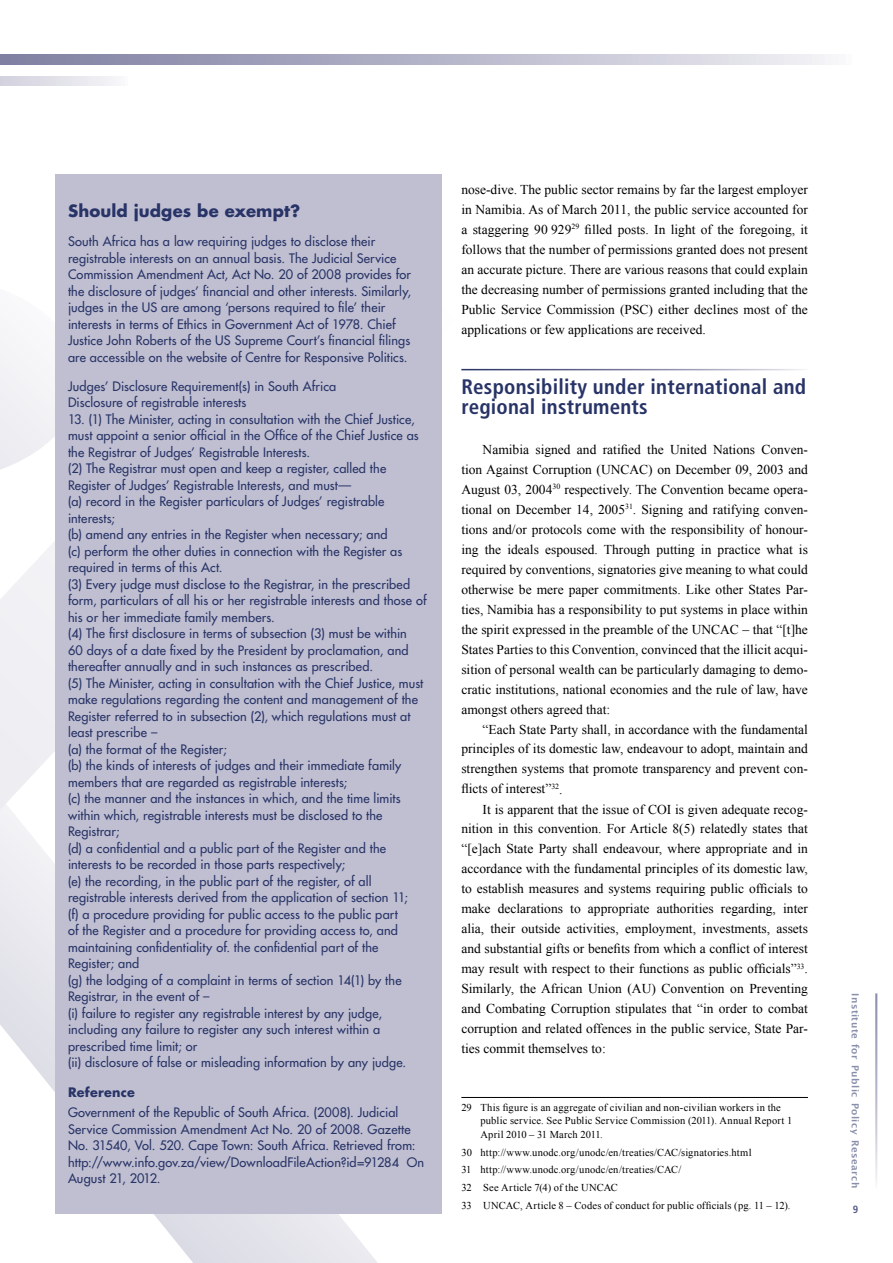
<style>
.page{position:relative;width:893px;height:1263px;background:#fff}
.page>*{position:absolute;margin:0;border:0;box-sizing:border-box;transform-origin:0 0}
.t1{font:700 condensed 21px/20px "Frutiger";letter-spacing:.01em;color:#283467}
.t2{font:700 16.5px "Futura";letter-spacing:.01em;color:#283467}
.t3{font:13.5px/20px "Times New Roman";color:#000;text-align:justify}
.t4{font:12.75px/16.5px "Futura";letter-spacing:.01em;color:#283467}
.t5{font:700 12.75px "Futura";letter-spacing:.02em;color:#283467}
.t6{font:10.5px/17.7px "Times New Roman";letter-spacing:.015em;color:#000}
.t7{font:700 condensed 10.5px "Frutiger";color:#515681}
.t8{font:700 9.75px "Lucida Grande";letter-spacing:.04em;color:#283467}
</style>
<div class="page">
<svg style="left:0;top:55px;width:825px;height:9px;background:#b4b4c8"></svg>
<svg style="left:0;top:77px;width:113px;height:8px"></svg>
<svg style="left:0;top:222px;width:442px;height:1041px"></svg>
<svg style="left:0;top:276px;width:55px;height:206px"></svg>
<hr style="left:461px;top:1097px;width:347px;height:1px;background:#000">
<div style="left:55px;top:174px;width:386px;height:1039px;background:#c0bfd1"></div>
<p class="t2" style="left:68px;top:200px;width:234px">Should judges be exempt?</p>
<p class="t4" style="left:68px;top:233px;width:344px">South Africa has a law requiring judges to disclose their registrable interests on an annual basis. The Judicial Service Commission Amendment Act, Act No. 20 of 2008 provides for the disclosure of judges’ financial and other interests. Similarly, judges in the US are among ‘persons required to file’ their interests in terms of Ethics in Government Act of 1978. Chief Justice John Roberts of the US Supreme Court’s financial filings are accessible on the website of Centre for Responsive Politics.</p>
<p class="t4" style="left:68px;top:378px;width:270px">Judges’ Disclosure Requirement(s) in South Africa<br>Disclosure of registrable interests</p>
<p class="t4" style="left:68px;top:411px;width:360px">13. (1) The Minister, acting in consultation with the Chief Justice, must appoint a senior official in the Office of the Chief Justice as the Registrar of Judges’ Registrable Interests.<br>(2) The Registrar must open and keep a register, called the Register of Judges’ Registrable Interests, and must—<br>(a) record in the Register particulars of Judges’ registrable interests;<br>(b) amend any entries in the Register when necessary; and<br>(c) perform the other duties in connection with the Register as required in terms of this Act.<br>(3) Every judge must disclose to the Registrar, in the prescribed form, particulars of all his or her registrable interests and those of his or her immediate family members.<br>(4) The first disclosure in terms of subsection (3) must be within<br>60 days of a date fixed by the President by proclamation, and thereafter annually and in such instances as prescribed.<br>(5) The Minister, acting in consultation with the Chief Justice, must make regulations regarding the content and management of the Register referred to in subsection (2), which regulations must at least prescribe –<br>(a) the format of the Register;<br>(b) the kinds of interests of judges and their immediate family members that are regarded as registrable interests;<br>(c) the manner and the instances in which, and the time limits within which, registrable interests must be disclosed to the Registrar;<br>(d) a confidential and a public part of the Register and the interests to be recorded in those parts respectively;<br>(e) the recording, in the public part of the register, of all registrable interests derived from the application of section 11;<br>(f) a procedure providing for public access to the public part<br>of the Register and a procedure for providing access to, and maintaining confidentiality of. the confidential part of the Register; and<br>(g) the lodging of a complaint in terms of section 14(1) by the Registrar, in the event of –<br>(i) failure to register any registrable interest by any judge, including any failure to register any such interest within a prescribed time limit; or<br>(ii) disclosure of false or misleading information by any judge.</p>
<p class="t5" style="left:68px;top:1083px;width:69px">Reference</p>
<p class="t4" style="left:68px;top:1104px;width:358px">Government of the Republic of South Africa. (2008). Judicial Service Commission Amendment Act No. 20 of 2008. Gazette No. 31540, Vol. 520. Cape Town: South Africa. Retrieved from: http://www.info.gov.za/view/DownloadFileAction?id=91284 On August 21, 2012.</p>
<p class="t3" style="left:461px;top:179px;width:348px">nose-dive. The public sector remains by far the largest employer in Namibia. As of March 2011, the public service accounted for a staggering 90 929<sup>29</sup> filled posts. In light of the foregoing, it follows that the number of permissions granted does not present an accurate picture. There are various reasons that could explain the decreasing number of permissions granted including that the Public Service Commission (PSC) either declines most of the applications or few applications are received.</p>
<h1 class="t1" style="left:461px;top:377px;width:346px">Responsibility under international and regional instruments</h1>
<p class="t3" style="left:461px;top:439px;width:348px;text-indent:21px">Namibia signed and ratified the United Nations Conven&shy;tion Against Corruption (UNCAC) on December 09, 2003 and August 03, 2004<sup>30</sup> respectively. The Convention became opera&shy;tional on December 14, 2005<sup>31</sup>. Signing and ratifying conven&shy;tions and/or protocols come with the responsibility of honour&shy;ing the ideals espoused. Through putting in practice what is required by conventions, signatories give meaning to what could otherwise be mere paper commitments. Like other States Par&shy;ties, Namibia has a responsibility to put systems in place within the spirit expressed in the preamble of the UNCAC – that “[t]he States Parties to this Convention, convinced that the illicit acqui&shy;sition of personal wealth can be particularly damaging to demo&shy;cratic institutions, national economies and the rule of law, have amongst others agreed that:</p>
<p class="t3" style="left:461px;top:719px;width:348px;text-indent:21px">“Each State Party shall, in accordance with the fundamental principles of its domestic law, endeavour to adopt, maintain and strengthen systems that promote transparency and prevent con&shy;flicts of interest”<sup>32</sup>.</p>
<p class="t3" style="left:461px;top:799px;width:348px;text-indent:21px">It is apparent that the issue of COI is given adequate recog&shy;nition in this convention. For Article 8(5) relatedly states that “[e]ach State Party shall endeavour, where appropriate and in accordance with the fundamental principles of its domestic law, to establish measures and systems requiring public officials to make declarations to appropriate authorities regarding, inter alia, their outside activities, employment, investments, assets and substantial gifts or benefits from which a conflict of interest may result with respect to their functions as public officials”<sup>33</sup>.<br>Similarly, the African Union (AU) Convention on Preventing and Combating Corruption stipulates that “in order to combat corruption and related offences in the public service, State Par&shy;ties commit themselves to:</p>
<p class="t6" style="left:480px;top:1100px;width:313px;line-height:13.5px;text-indent:-19px">29 This figure is an aggregate of civilian and non-civilian workers in the public service. See Public Service Commission (2011). Annual Report 1<br>April 2010 – 31 March 2011.</p>
<p class="t6" style="left:461px;top:1143px;width:331px">30 http://www.unodc.org/unodc/en/treaties/CAC/signatories.html<br>31 http://www.unodc.org/unodc/en/treaties/CAC/<br>32 See Article 7(4) of the UNCAC<br>33 UNCAC, Article 8 – Codes of conduct for public officials (pg. 11 – 12).</p>
<p class="t8" style="left:863px;top:993px;width:196px;rotate:90deg">Institute for Public Policy Research</p>
<p class="t7" style="left:853px;top:1203px;width:7px">9</p>
</div>
